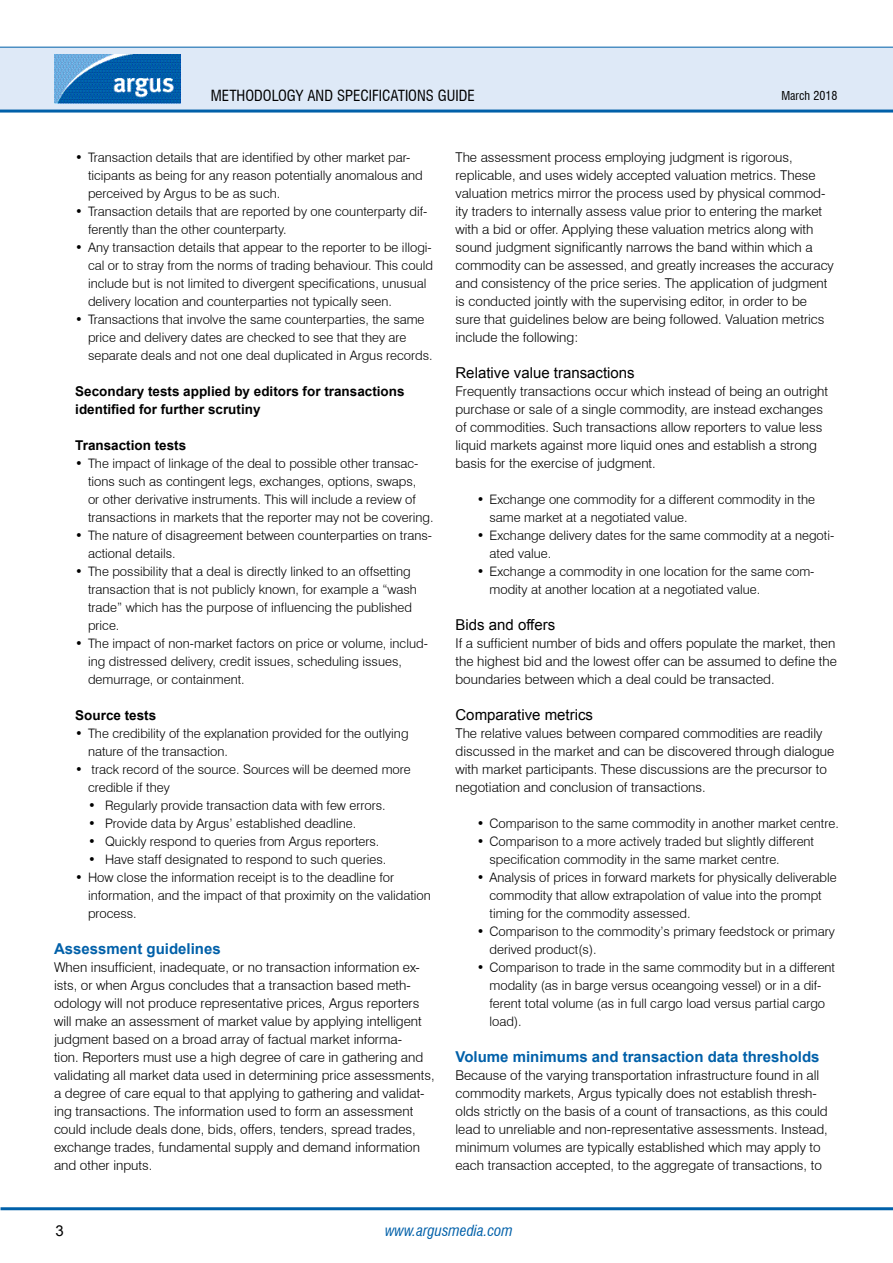
<style>
.page{position:relative;width:893px;height:1263px;background:#fff}
.page>*{position:absolute;margin:0;border:0;box-sizing:border-box;transform-origin:0 0}
.t1{font:700 15px "Arial";color:#0060a9}
.t2{font:15px "Arial";color:#000}
.t3{font:condensed 15px "Swiss 721 BT";color:#000}
.t4{font:italic condensed 15px "Swiss 721 BT";color:#0060a9}
.t5{font:300 13.5px/18px "Swiss 721 BT";color:#000}
.t6{font:700 13.5px/18px "Arial";color:#000}
.t7{font:300 13.05px/18px "Swiss 721 BT";color:#000}
.t8{font:condensed 12px "Swiss 721 BT";color:#000}
</style>
<div class="page">
<div style="left:0;top:47px;width:893px;height:64px;background:#dee9f7"></div>
<hr style="left:0;top:110px;width:893px;height:3px;background:#0060a9">
<hr style="left:0;top:47px;width:893px;height:1px;background:#0060a9">
<hr style="left:1px;top:1207px;width:892px;height:3px;background:#0060a9">
<img style="left:54px;top:54px;width:126px;height:50px">
<p class="t3" style="left:211px;top:86px;width:265px">METHODOLOGY AND SPECIFICATIONS GUIDE</p>
<p class="t8" style="left:781px;top:88px;width:58px">MARCH 2018</p>
<p class="t7" style="left:88px;top:148px;width:336px;text-indent:-13px">• Transaction details that are identified by other market par&shy;ticipants as being for any reason potentially anomalous and perceived by Argus to be as such.</p>
<p class="t7" style="left:88px;top:202px;width:341px;text-indent:-13px">• Transaction details that are reported by one counterparty dif&shy;ferently than the other counterparty.</p>
<p class="t7" style="left:88px;top:238px;width:346px;text-indent:-13px">• Any transaction details that appear to the reporter to be illogi&shy;cal or to stray from the norms of trading behaviour. This could include but is not limited to divergent specifications, unusual delivery location and counterparties not typically seen.</p>
<p class="t7" style="left:88px;top:310px;width:346px;text-indent:-13px">• Transactions that involve the same counterparties, the same price and delivery dates are checked to see that they are separate deals and not one deal duplicated in Argus records.</p>
<p class="t6" style="left:75px;top:383px;width:331px">Secondary tests applied by editors for transactions identified for further scrutiny</p>
<p class="t6" style="left:75px;top:437px;width:113px">Transaction tests</p>
<p class="t7" style="left:88px;top:454px;width:347px;text-indent:-13px">• The impact of linkage of the deal to possible other transac&shy;tions such as contingent legs, exchanges, options, swaps,<br>or other derivative instruments. This will include a review of transactions in markets that the reporter may not be covering.</p>
<p class="t7" style="left:88px;top:526px;width:346px;text-indent:-13px">• The nature of disagreement between counterparties on trans&shy;actional details.</p>
<p class="t7" style="left:88px;top:562px;width:330px;text-indent:-13px">• The possibility that a deal is directly linked to an offsetting transaction that is not publicly known, for example a “wash trade” which has the purpose of influencing the published price.</p>
<p class="t7" style="left:88px;top:634px;width:341px;text-indent:-13px">• The impact of non-market factors on price or volume, includ&shy;ing distressed delivery, credit issues, scheduling issues, demurrage, or containment.</p>
<p class="t6" style="left:75px;top:707px;width:83px">Source tests</p>
<p class="t7" style="left:88px;top:724px;width:322px;text-indent:-13px">• The credibility of the explanation provided for the outlying nature of the transaction.</p>
<p class="t7" style="left:88px;top:760px;width:324px;text-indent:-13px">• track record of the source. Sources will be deemed more credible if they</p>
<p class="t7" style="left:88px;top:796px;width:299px">• Regularly provide transaction data with few errors.</p>
<p class="t7" style="left:88px;top:814px;width:270px">• Provide data by Argus’ established deadline.</p>
<p class="t7" style="left:88px;top:832px;width:293px">• Quickly respond to queries from Argus reporters.</p>
<p class="t7" style="left:88px;top:850px;width:300px">• Have staff designated to respond to such queries.</p>
<p class="t7" style="left:88px;top:868px;width:344px;text-indent:-13px">• How close the information receipt is to the deadline for information, and the impact of that proximity on the validation process.</p>
<p class="t1" style="left:54px;top:939px;width:168px">Assessment guidelines</p>
<p class="t5" style="left:54px;top:958px;width:382px">When insufficient, inadequate, or no transaction information ex&shy;ists, or when Argus concludes that a transaction based meth&shy;odology will not produce representative prices, Argus reporters will make an assessment of market value by applying intelligent judgment based on a broad array of factual market informa-<br>tion. Reporters must use a high degree of care in gathering and validating all market data used in determining price assessments, a degree of care equal to that applying to gathering and validat&shy;ing transactions. The information used to form an assessment could include deals done, bids, offers, tenders, spread trades, exchange trades, fundamental supply and demand information and other inputs.</p>
<p class="t5" style="left:455px;top:148px;width:380px">The assessment process employing judgment is rigorous, replicable, and uses widely accepted valuation metrics. These valuation metrics mirror the process used by physical commod&shy;ity traders to internally assess value prior to entering the market with a bid or offer. Applying these valuation metrics along with sound judgment significantly narrows the band within which a commodity can be assessed, and greatly increases the accuracy and consistency of the price series. The application of judgment is conducted jointly with the supervising editor, in order to be sure that guidelines below are being followed. Valuation metrics include the following:</p>
<p class="t2" style="left:455px;top:363px;width:181px">Relative value transactions</p>
<p class="t5" style="left:455px;top:382px;width:374px">Frequently transactions occur which instead of being an outright purchase or sale of a single commodity, are instead exchanges of commodities. Such transactions allow reporters to value less liquid markets against more liquid ones and establish a strong basis for the exercise of judgment.</p>
<p class="t7" style="left:489px;top:490px;width:327px;text-indent:-13px">• Exchange one commodity for a different commodity in the same market at a negotiated value.</p>
<p class="t7" style="left:489px;top:526px;width:346px;text-indent:-13px">• Exchange delivery dates for the same commodity at a negoti&shy;ated value.</p>
<p class="t7" style="left:489px;top:562px;width:327px;text-indent:-13px">• Exchange a commodity in one location for the same com&shy;modity at another location at a negotiated value.</p>
<p class="t2" style="left:455px;top:615px;width:101px">Bids and offers</p>
<p class="t5" style="left:455px;top:634px;width:383px">If a sufficient number of bids and offers populate the market, then the highest bid and the lowest offer can be assumed to define the boundaries between which a deal could be transacted.</p>
<p class="t2" style="left:455px;top:705px;width:139px">Comparative metrics</p>
<p class="t5" style="left:455px;top:724px;width:380px">The relative values between compared commodities are readily discussed in the market and can be discovered through dialogue with market participants. These discussions are the precursor to negotiation and conclusion of transactions.</p>
<p class="t7" style="left:477px;top:814px;width:364px">• Comparison to the same commodity in another market centre.</p>
<p class="t7" style="left:489px;top:832px;width:326px;text-indent:-13px">• Comparison to a more actively traded but slightly different specification commodity in the same market centre.</p>
<p class="t7" style="left:489px;top:868px;width:349px;text-indent:-13px">• Analysis of prices in forward markets for physically deliverable commodity that allow extrapolation of value into the prompt timing for the commodity assessed.</p>
<p class="t7" style="left:489px;top:922px;width:347px;text-indent:-13px">• Comparison to the commodity’s primary feedstock or primary derived product(s).</p>
<p class="t7" style="left:489px;top:958px;width:347px;text-indent:-13px">• Comparison to trade in the same commodity but in a different modality (as in barge versus oceangoing vessel) or in a dif&shy;ferent total volume (as in full cargo load versus partial cargo load).</p>
<p class="t1" style="left:455px;top:1047px;width:365px">Volume minimums and transaction data thresholds</p>
<p class="t5" style="left:455px;top:1066px;width:374px">Because of the varying transportation infrastructure found in all commodity markets, Argus typically does not establish thresh&shy;olds strictly on the basis of a count of transactions, as this could lead to unreliable and non-representative assessments. Instead, minimum volumes are typically established which may apply to each transaction accepted, to the aggregate of transactions, to</p>
<p class="t2" style="left:55px;top:1220px;width:10px">3</p>
<p class="t4" style="left:385px;top:1221px;width:129px">www.argusmedia.com</p>
</div>
